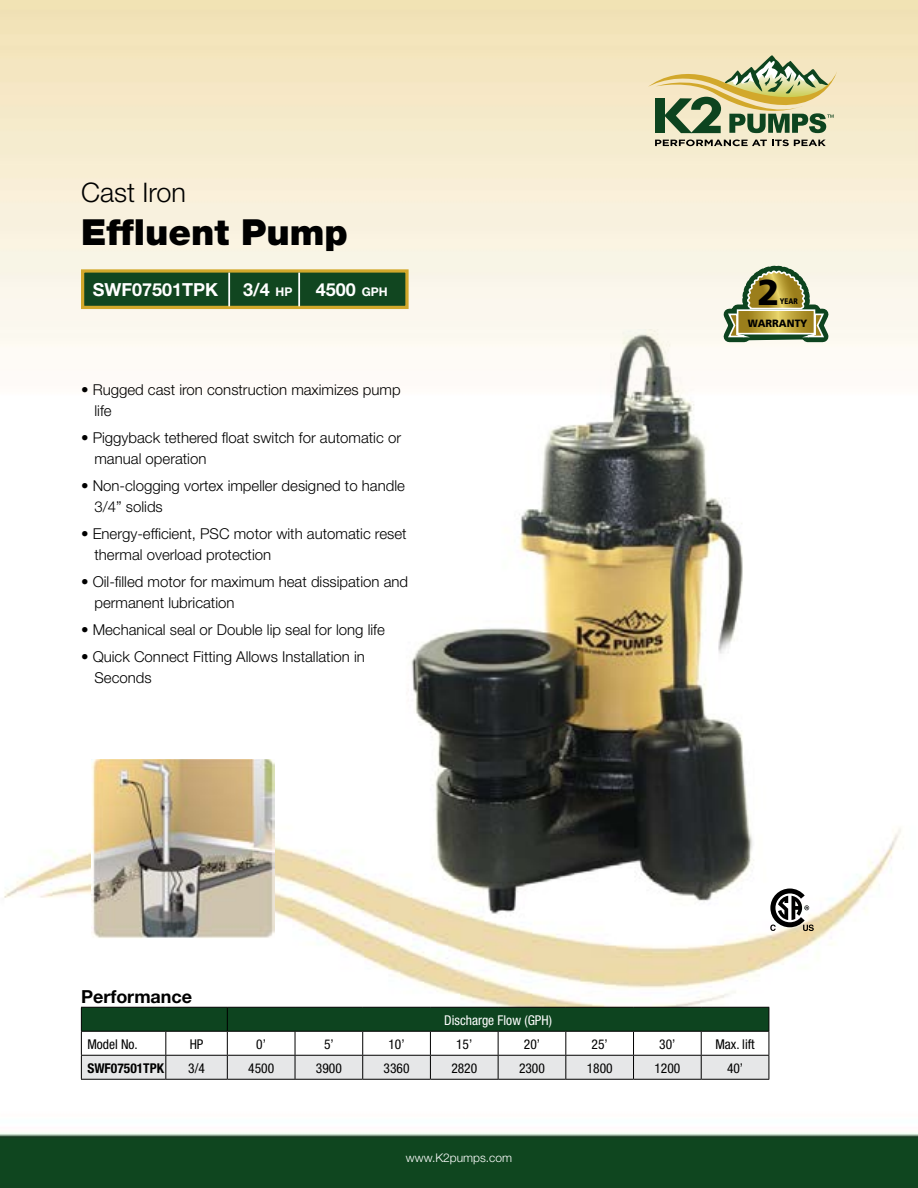
<style>
.page{position:relative;width:918px;height:1188px;background:#fff}
.page>*{position:absolute;margin:0;border:0;box-sizing:border-box;transform-origin:0 0}
.t1{font:900 36px "Helvetica Neue LT Pro";color:#000}
.t2{font:900 36px "Frutiger LT";color:#000}
.t3{font:300 27px "Helvetica Neue LT Pro";color:#000}
.t4{font:700 18px "Helvetica Neue LT Pro";color:#fff}
.t5{font:700 18px "Helvetica Neue LT Pro";color:#000}
.t6{font:300 15px/21px "Helvetica Neue LT Pro";color:#000}
.t7{font:condensed 13.5px "Helvetica Neue LT Pro";color:#000}
.t8{font:condensed 13.5px "Helvetica Neue LT Pro";color:#fff}
.t9{font:700 condensed 13.5px "Helvetica Neue LT Pro";color:#000}
.t10{font:300 12px "Helvetica Neue LT Pro";color:#fff}
.t11{font:900 10.5px "Frutiger LT";color:#000;scale:.96 1}
.t12{font:900 8.1px "Frutiger LT";color:#000;scale:.8 1}
.s1{font-size:12px}
</style>
<div class="page">
<img style="left:0;top:0;width:918px;height:1188px">
<svg style="left:648px;top:55px;width:189px;height:91px;background:#bbbb90"></svg>
<svg style="left:770px;top:889px;width:44px;height:42px"></svg>
<img style="left:385px;top:330px;width:399px;height:593px">
<svg style="left:81px;top:1007px;width:689px;height:72px"></svg>
<hr style="left:81px;top:1079px;width:85px;height:1px;background:#000">
<hr style="left:166px;top:1079px;width:61px;height:1px;background:#000">
<hr style="left:227px;top:1079px;width:68px;height:1px;background:#000">
<hr style="left:295px;top:1079px;width:68px;height:1px;background:#000">
<hr style="left:363px;top:1079px;width:67px;height:1px;background:#000">
<hr style="left:430px;top:1079px;width:68px;height:1px;background:#000">
<hr style="left:498px;top:1079px;width:68px;height:1px;background:#000">
<hr style="left:566px;top:1079px;width:68px;height:1px;background:#000">
<hr style="left:634px;top:1079px;width:67px;height:1px;background:#000">
<hr style="left:701px;top:1079px;width:68px;height:1px;background:#000">
<svg style="left:690px;top:258px;width:169px;height:125px"></svg>
<div style="left:81px;top:269px;width:328px;height:40px;background:#114620;border:3px solid #d2a82b"></div>
<hr style="left:228px;top:273px;width:2px;height:33px;background:#fff">
<hr style="left:298px;top:273px;width:2px;height:33px;background:#fff">
<img style="left:91px;top:760px;width:183px;height:178px">
<p class="t3" style="left:81px;top:176px;width:107px">Cast Iron</p>
<p class="t1" style="left:81px;top:211px;width:268px">Effluent Pump</p>
<p class="t4" style="left:93px;top:278px;width:127px">SWF07501TPK</p>
<p class="t4" style="left:243px;top:278px;width:51px">3/4 <span class="s1">HP</span></p>
<p class="t4" style="left:316px;top:278px;width:73px">4500 <span class="s1">GPH</span></p>
<p class="t6" style="left:94px;top:379px;width:308px;text-indent:-14px">• Rugged cast iron construction maximizes pump life</p>
<p class="t6" style="left:94px;top:427px;width:308px;text-indent:-14px">• Piggyback tethered float switch for automatic or manual operation</p>
<p class="t6" style="left:94px;top:475px;width:312px;text-indent:-14px">• Non-clogging vortex impeller designed to handle<br>3/4” solids</p>
<p class="t6" style="left:94px;top:523px;width:314px;text-indent:-14px">• Energy-efficient, PSC motor with automatic reset thermal overload protection</p>
<p class="t6" style="left:94px;top:571px;width:315px;text-indent:-14px">• Oil-filled motor for maximum heat dissipation and permanent lubrication</p>
<p class="t6" style="left:81px;top:619px;width:305px">• Mechanical seal or Double lip seal for long life</p>
<p class="t6" style="left:94px;top:646px;width:272px;text-indent:-14px">• Quick Connect Fitting Allows Installation in<br>Seconds</p>
<p class="t5" style="left:81px;top:985px;width:113px">Performance</p>
<p class="t8" style="left:444px;top:1012px;width:109px">Discharge Flow (GPH)</p>
<p class="t2" style="left:758px;top:271px;width:24px">2</p>
<p class="t12" style="left:780px;top:296px;width:24px">YEAR</p>
<p class="t11" style="left:748px;top:317px;width:64px">WARRANTY</p>
<p class="t7" style="left:87px;top:1036px;width:52px">Model No.</p>
<p class="t7" style="left:190px;top:1036px;width:15px">HP</p>
<p class="t7" style="left:256px;top:1036px;width:11px">0’</p>
<p class="t7" style="left:324px;top:1036px;width:11px">5’</p>
<p class="t7" style="left:388px;top:1036px;width:18px">10’</p>
<p class="t7" style="left:456px;top:1036px;width:18px">15’</p>
<p class="t7" style="left:524px;top:1036px;width:18px">20’</p>
<p class="t7" style="left:592px;top:1036px;width:18px">25’</p>
<p class="t7" style="left:659px;top:1036px;width:18px">30’</p>
<p class="t7" style="left:715px;top:1036px;width:41px">Max. lift</p>
<p class="t9" style="left:87px;top:1060px;width:78px">SWF07501TPK</p>
<p class="t7" style="left:188px;top:1060px;width:18px">3/4</p>
<p class="t7" style="left:248px;top:1060px;width:27px">4500</p>
<p class="t7" style="left:316px;top:1060px;width:27px">3900</p>
<p class="t7" style="left:384px;top:1060px;width:27px">3360</p>
<p class="t7" style="left:451px;top:1060px;width:27px">2820</p>
<p class="t7" style="left:519px;top:1060px;width:27px">2300</p>
<p class="t7" style="left:587px;top:1060px;width:27px">1800</p>
<p class="t7" style="left:654px;top:1060px;width:27px">1200</p>
<p class="t7" style="left:727px;top:1060px;width:18px">40’</p>
<p class="t10" style="left:406px;top:1150px;width:108px">www.K2pumps.com</p>
</div>
